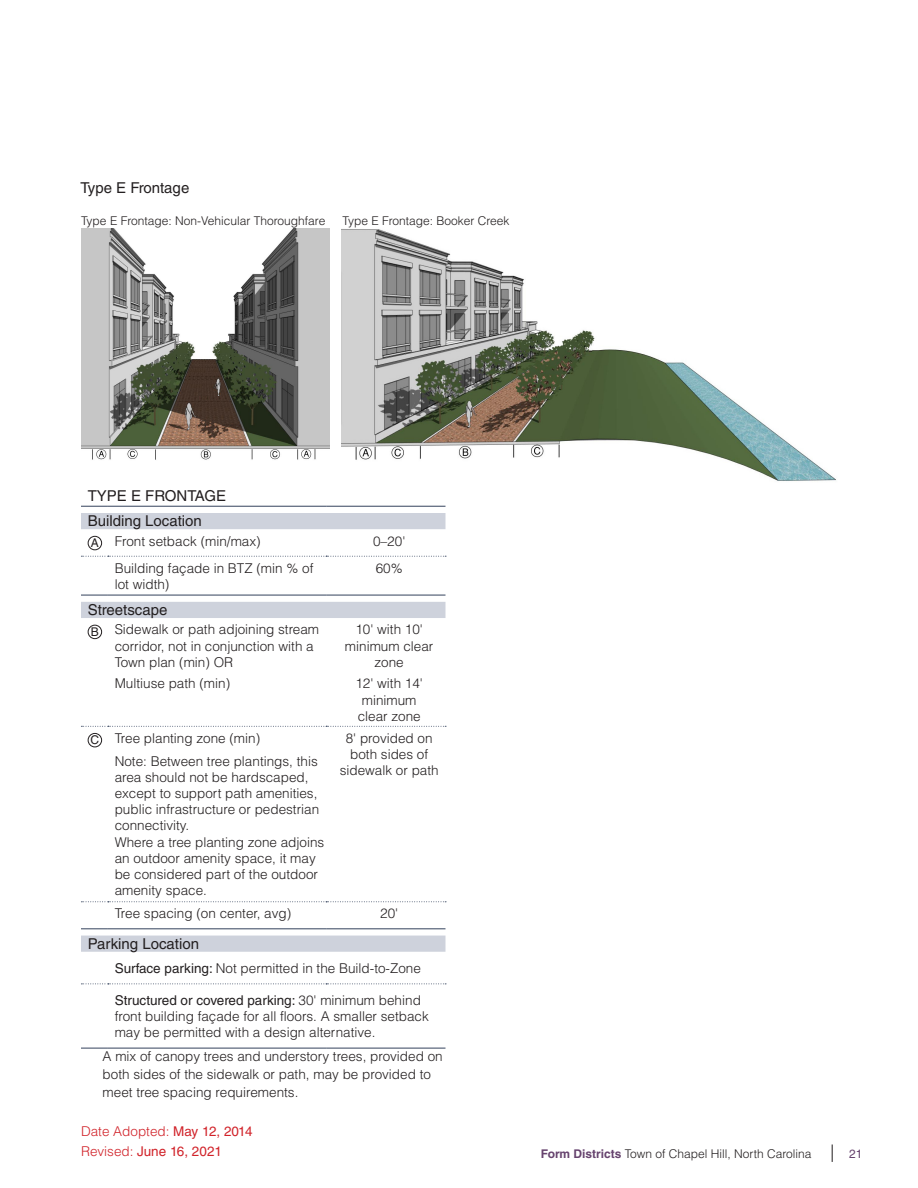
<style>
.page{position:relative;width:918px;height:1188px;background:#fff}
.page>*{position:absolute;margin:0;border:0;box-sizing:border-box;transform-origin:0 0}
.Tbl_-_10{font:15px "Helvetica LT Std";color:#231f20}
.Tbl_-_8{font:300 13.5px/16.2px "Helvetica LT Std";color:#231f20}
.body_1{font:300 13.5px/18px "Helvetica LT Std";color:#231f20}
.t1{font:13.5px/20.1px "Helvetica LT Std";color:#d1232a}
.t2{font:300 12px "Helvetica LT Std";color:#231f20}
.Dimension_Text{font:12px "Helvetica LT Std";color:#231f20}
.t3{font:12px "Helvetica LT Std";color:#66436e}
.s1{font-weight:400}
.s2{font-weight:300}
.s3{font-weight:700;color:#66436e}
</style>
<div class="page">
<svg style="left:832px;top:1144px;width:1px;height:18px"></svg>
<svg style="left:81px;top:513px;width:365px;height:439px"></svg>
<hr style="left:108px;top:1048px;width:218px;height:1px;background:#4a576e">
<hr style="left:326px;top:1048px;width:120px;height:1px;background:#4a576e">
<svg style="left:81px;top:506px;width:27px;height:1px"></svg>
<hr style="left:108px;top:506px;width:218px;height:1px;background:#4a576e">
<hr style="left:326px;top:506px;width:120px;height:1px;background:#4a576e">
<svg style="left:81px;top:595px;width:27px;height:1px"></svg>
<hr style="left:108px;top:595px;width:218px;height:1px;background:#4a576e">
<hr style="left:326px;top:595px;width:120px;height:1px;background:#4a576e">
<svg style="left:81px;top:928px;width:27px;height:1px"></svg>
<svg style="left:81px;top:984px;width:365px;height:1px"></svg>
<svg style="left:81px;top:1048px;width:27px;height:1px"></svg>
<hr style="left:108px;top:928px;width:218px;height:1px;background:#4a576e">
<hr style="left:326px;top:928px;width:120px;height:1px;background:#4a576e">
<svg style="left:81px;top:556px;width:365px;height:1px"></svg>
<svg style="left:81px;top:901px;width:365px;height:1px"></svg>
<svg style="left:81px;top:726px;width:365px;height:1px"></svg>
<div style="left:88px;top:536px;width:14px;height:14px;border:1px solid #231f20;border-radius:50%"></div>
<div style="left:88px;top:625px;width:14px;height:14px;border:1px solid #231f20;border-radius:50%"></div>
<div style="left:88px;top:733px;width:14px;height:14px;border:1px solid #231f20;border-radius:50%"></div>
<img style="left:81px;top:228px;width:248px;height:232px">
<img style="left:342px;top:229px;width:494px;height:252px">
<p class="Tbl_-_10" style="left:81px;top:179px;width:110px">Type E Frontage</p>
<p class="t2" style="left:81px;top:213px;width:246px">Type E Frontage: Non-Vehicular Thoroughfare</p>
<p class="t2" style="left:342px;top:213px;width:169px">Type E Frontage: Booker Creek</p>
<p class="Tbl_-_10" style="left:88px;top:487px;width:140px">TYPE E FRONTAGE</p>
<p class="Tbl_-_10" style="left:88px;top:513px;width:116px">Building Location</p>
<p class="Dimension_Text" style="left:91px;top:536px;width:10px">A</p>
<p class="Tbl_-_8" style="left:115px;top:533px;width:148px">Front setback (min/max)</p>
<p class="Tbl_-_8" style="left:373px;top:533px;width:34px">0–20'</p>
<p class="Tbl_-_8" style="left:115px;top:560px;width:200px">Building façade in BTZ (min % of lot width)</p>
<p class="Tbl_-_8" style="left:376px;top:560px;width:29px">60%</p>
<p class="Tbl_-_10" style="left:88px;top:601px;width:81px">Streetscape</p>
<p class="Dimension_Text" style="left:91px;top:625px;width:10px">B</p>
<p class="Tbl_-_8" style="left:115px;top:621px;width:206px">Sidewalk or path adjoining stream corridor, not in conjunction with a<br>Town plan (min) OR</p>
<p class="Tbl_-_8" style="left:345px;top:621px;width:90px;text-align:center">10' with 10' minimum clear zone</p>
<p class="Tbl_-_8" style="left:115px;top:675px;width:117px">Multiuse path (min)</p>
<p class="Tbl_-_8" style="left:355px;top:675px;width:69px;text-align:center">12' with 14' minimum clear zone</p>
<p class="Dimension_Text" style="left:91px;top:733px;width:10px">C</p>
<p class="Tbl_-_8" style="left:115px;top:730px;width:147px">Tree planting zone (min)</p>
<p class="Tbl_-_8" style="left:115px;top:753px;width:206px">Note: Between tree plantings, this area should not be hardscaped, except to support path amenities, public infrastructure or pedestrian connectivity.</p>
<p class="Tbl_-_8" style="left:115px;top:834px;width:211px">Where a tree planting zone adjoins an outdoor amenity space, it may be considered part of the outdoor amenity space.</p>
<p class="Tbl_-_8" style="left:340px;top:730px;width:101px;text-align:center">8' provided on both sides of sidewalk or path</p>
<p class="Tbl_-_8" style="left:115px;top:905px;width:178px">Tree spacing (on center, avg)</p>
<p class="Tbl_-_8" style="left:380px;top:905px;width:20px">20'</p>
<p class="Tbl_-_10" style="left:88px;top:935px;width:113px">Parking Location</p>
<p class="Tbl_-_8" style="left:115px;top:960px;width:308px"><span class="s1">Surface parking:</span> Not permitted in the Build-to-Zone</p>
<p class="Tbl_-_8" style="left:115px;top:992px;width:316px"><span class="s1">Structured or covered parking:</span> 30' minimum behind front building façade for all floors. A smaller setback may be permitted with a design alternative.</p>
<p class="body_1" style="left:103px;top:1047px;width:342px">A mix of canopy trees and understory trees, provided on both sides of the sidewalk or path, may be provided to meet tree spacing requirements.</p>
<p class="t1" style="left:81px;top:1121px;width:173px"><span class="s2">Date Adopted:</span> May 12, 2014<br><span class="s2">Revised:</span> June 16, 2021</p>
<p class="t2" style="left:541px;top:1146px;width:272px"><span class="s3">Form Districts</span> Town of Chapel Hill, North Carolina</p>
<p class="t3" style="left:849px;top:1146px;width:15px">21</p>
</div>
